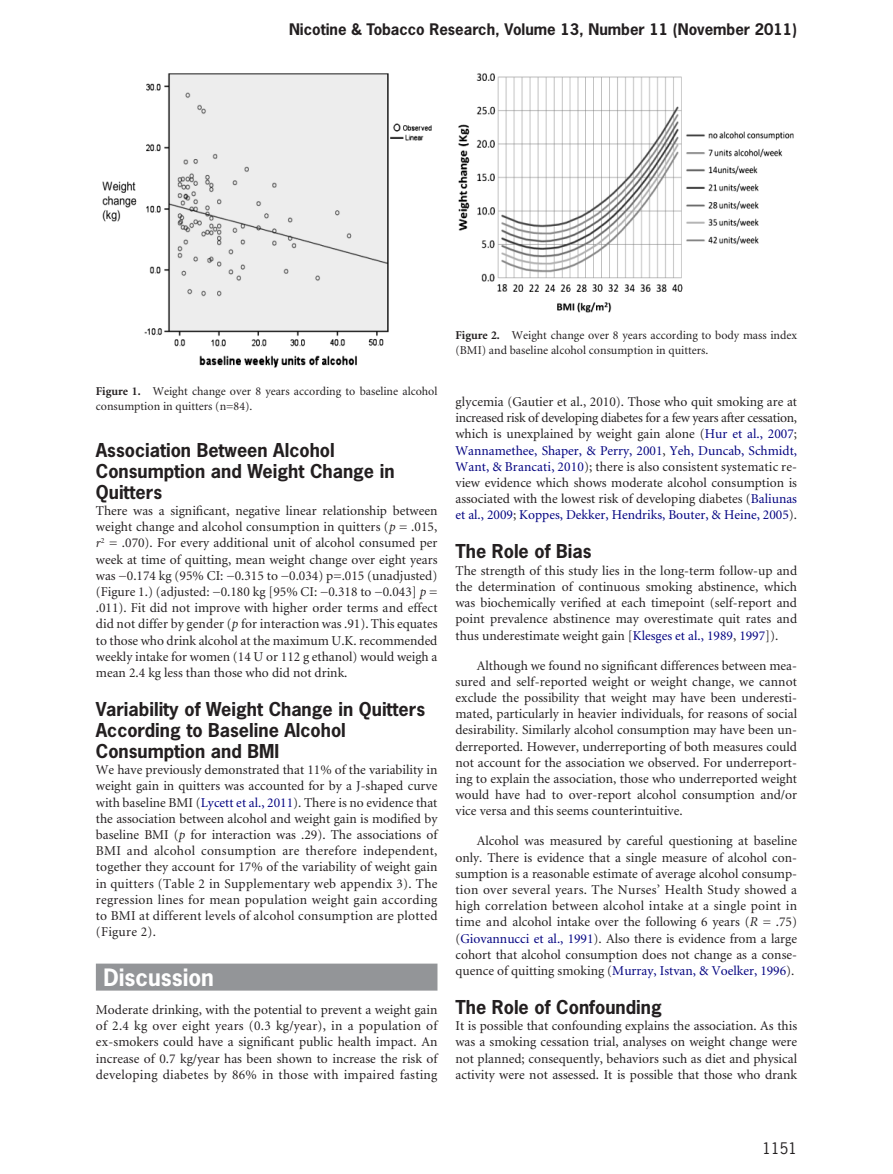
<style>
.page{position:relative;width:893px;height:1174px;background:#fff}
.page>*{position:absolute;margin:0;border:0;box-sizing:border-box;transform-origin:0 0}
.section-a{font:700 22.5px "News Gothic";color:#fff}
.section-b{font:700 18px/21px "News Gothic";color:#231f20}
.RRH{font:700 15px "News Gothic";color:#231f20}
.rfolio{font:15px "News Gothic";color:#231f20}
.sec_p12{font:13.5px/16.2px "Minion";color:#231f20;text-align:justify}
.sec_p{font:13.5px/16.2px "Minion";color:#231f20;text-align:justify}
.sec_p2{font:13.5px/16.2px "Minion";color:#231f20;text-align:justify}
.sec_p1{font:13.5px/16.2px "Minion";color:#231f20;text-align:justify}
.figcaption{font:12px/14.7px "Minion";color:#231f20}
.s1{font-weight:700}
.s2{font-style:italic}
.s3{color:#000080}
</style>
<div class="page">
<img style="left:102px;top:74px;width:329px;height:294px">
<div style="left:96px;top:963px;width:341px;height:27px;background:#939598"></div>
<img style="left:459px;top:74px;width:335px;height:238px">
<p class="RRH" style="left:289px;top:20px;width:510px">Nicotine &amp; Tobacco Research, Volume 13, Number 11 (November 2011)</p>
<p class="figcaption" style="left:96px;top:384px;width:343px"><span class="s1">Figure 1.</span> Weight change over 8 years according to baseline alcohol consumption in quitters (n=84).</p>
<p class="section-b" style="left:96px;top:439px;width:300px">Association Between Alcohol<br>Consumption and Weight Change in<br>Quitters</p>
<p class="sec_p12" style="left:96px;top:503px;width:343px">There was a significant, negative linear relationship between weight change and alcohol consumption in quitters (<span class="s2">p</span> = .015, <span class="s2">r</span><sup>2</sup> = .070). For every additional unit of alcohol consumed per week at time of quitting, mean weight change over eight years was −0.174 kg (95% CI: −0.315 to −0.034) p=.015 (unadjusted) (Figure 1.) (adjusted: −0.180 kg [95% CI: −0.318 to −0.043] <span class="s2">p</span> = .011). Fit did not improve with higher order terms and effect did not differ by gender (<span class="s2">p</span> for interaction was .91). This equates to those who drink alcohol at the maximum U.K. recommended weekly intake for women (14 U or 112 g ethanol) would weigh a mean 2.4 kg less than those who did not drink.</p>
<p class="section-b" style="left:96px;top:698px;width:331px">Variability of Weight Change in Quitters<br>According to Baseline Alcohol<br>Consumption and BMI</p>
<p class="sec_p12" style="left:96px;top:762px;width:343px">We have previously demonstrated that 11% of the variability in weight gain in quitters was accounted for by a J-shaped curve with baseline BMI (<span class="s3">Lycett et al., 2011</span>). There is no evidence that the association between alcohol and weight gain is modified by baseline BMI (<span class="s2">p</span> for interaction was .29). The associations of BMI and alcohol consumption are therefore independent, together they account for 17% of the variability of weight gain in quitters (Table 2 in Supplementary web appendix 3). The regression lines for mean population weight gain according to BMI at different levels of alcohol consumption are plotted (Figure 2).</p>
<p class="section-a" style="left:103px;top:962px;width:112px">Discussion</p>
<p class="sec_p12" style="left:96px;top:1002px;width:343px">Moderate drinking, with the potential to prevent a weight gain of 2.4 kg over eight years (0.3 kg/year), in a population of ex-smokers could have a significant public health impact. An increase of 0.7 kg/year has been shown to increase the risk of developing diabetes by 86% in those with impaired fasting</p>
<p class="figcaption" style="left:455px;top:328px;width:343px"><span class="s1">Figure 2.</span> Weight change over 8 years according to body mass index (BMI) and baseline alcohol consumption in quitters.</p>
<p class="sec_p12" style="left:455px;top:394px;width:343px">glycemia (Gautier et al., 2010). Those who quit smoking are at increased risk of developing diabetes for a few years after cessation, which is unexplained by weight gain alone (<span class="s3">Hur et al., 2007</span>; <span class="s3">Wannamethee, Shaper, &amp; Perry, 2001</span>, <span class="s3">Yeh, Duncab, Schmidt, Want, &amp; Brancati, 2010</span>); there is also consistent systematic re&shy;view evidence which shows moderate alcohol consumption is associated with the lowest risk of developing diabetes (<span class="s3">Baliunas et al., 2009</span>; <span class="s3">Koppes, Dekker, Hendriks, Bouter, &amp; Heine, 2005</span>).</p>
<p class="section-b" style="left:455px;top:541px;width:138px">The Role of Bias</p>
<p class="sec_p1" style="left:455px;top:563px;width:343px">The strength of this study lies in the long-term follow-up and the determination of continuous smoking abstinence, which was biochemically verified at each timepoint (self-report and point prevalence abstinence may overestimate quit rates and thus underestimate weight gain [<span class="s3">Klesges et al., 1989</span>, <span class="s3">1997</span>]).</p>
<p class="sec_p" style="left:455px;top:657px;width:343px;text-indent:21px">Although we found no significant differences between mea&shy;sured and self-reported weight or weight change, we cannot exclude the possibility that weight may have been underesti&shy;mated, particularly in heavier individuals, for reasons of social desirability. Similarly alcohol consumption may have been un&shy;derreported. However, underreporting of both measures could not account for the association we observed. For underreport&shy;ing to explain the association, those who underreported weight would have had to over-report alcohol consumption and/or vice versa and this seems counterintuitive.</p>
<p class="sec_p2" style="left:455px;top:833px;width:343px;text-indent:21px">Alcohol was measured by careful questioning at baseline only. There is evidence that a single measure of alcohol con&shy;sumption is a reasonable estimate of average alcohol consump&shy;tion over several years. The Nurses’ Health Study showed a high correlation between alcohol intake at a single point in time and alcohol intake over the following 6 years (<span class="s2">R</span> = .75) (<span class="s3">Giovannucci et al., 1991</span>). Also there is evidence from a large cohort that alcohol consumption does not change as a conse&shy;quence of quitting smoking (<span class="s3">Murray, Istvan, &amp; Voelker, 1996</span>).</p>
<p class="section-b" style="left:455px;top:996px;width:208px">The Role of Confounding</p>
<p class="sec_p12" style="left:455px;top:1018px;width:343px">It is possible that confounding explains the association. As this was a smoking cessation trial, analyses on weight change were not planned; consequently, behaviors such as diet and physical activity were not assessed. It is possible that those who drank</p>
<p class="rfolio" style="left:762px;top:1138px;width:36px">1151</p>
</div>
